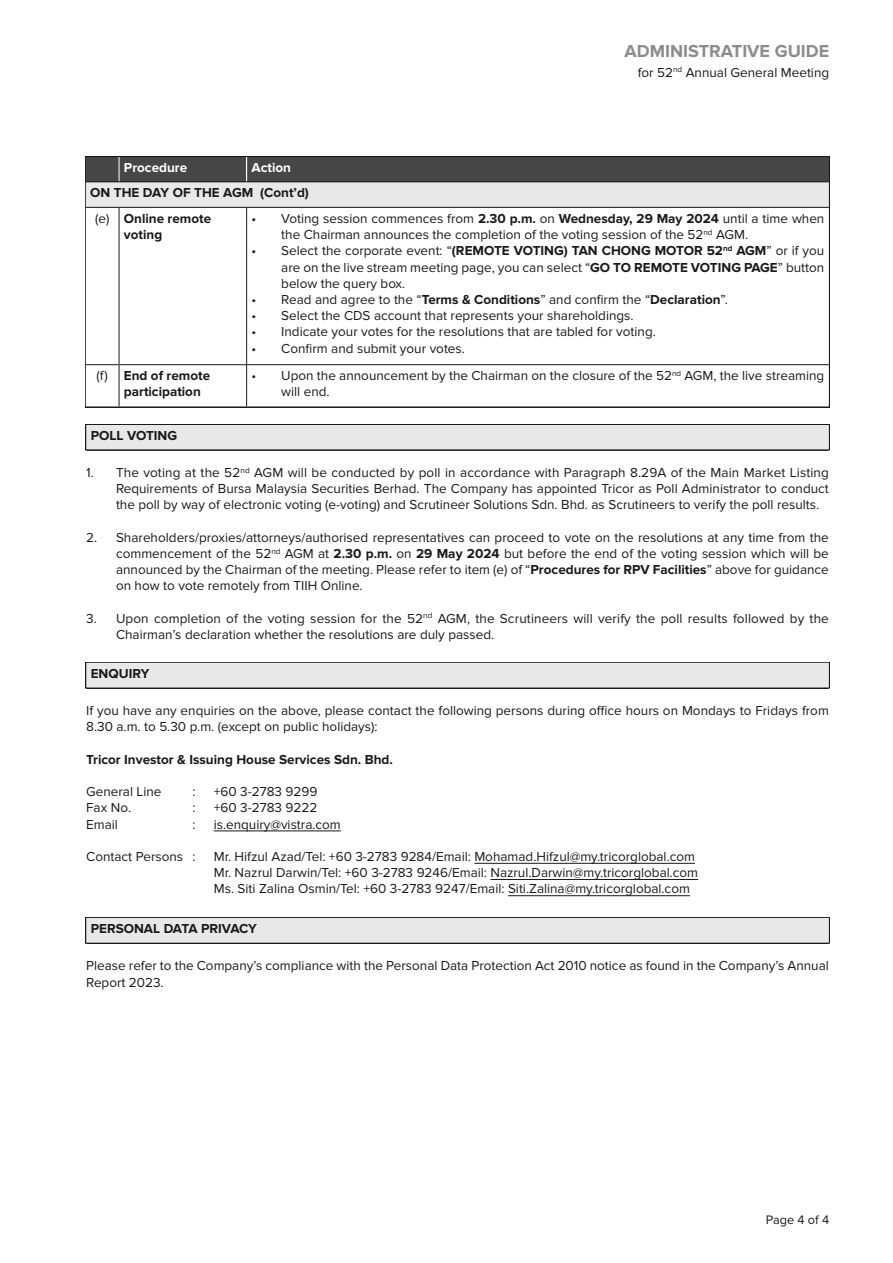
<style>
.page{position:relative;width:893px;height:1263px;background:#fff}
.page>*{position:absolute;margin:0;border:0;box-sizing:border-box;transform-origin:0 0}
.t1{font:700 18px "Proxima Nova";color:#8c8c8c}
.t2{font:13.5px/16.2px "Proxima Nova";color:#191919}
.t3{font:700 13.5px/25.5px "Proxima Nova";color:#191919}
.t4{font:700 13.5px "Proxima Nova";color:#fff}
.t5{font:12.75px "Proxima Nova";color:#191919}
.s1{font-weight:400}
.s2{font-weight:700}
</style>
<div class="page">
<div style="left:85px;top:424px;width:745px;height:26px;background:#e8e8e8"></div>
<div style="left:85px;top:662px;width:745px;height:26px;background:#e8e8e8"></div>
<hr style="left:214px;top:831px;width:127px;height:1px;background:#191919">
<hr style="left:474px;top:863px;width:221px;height:1px;background:#191919">
<hr style="left:490px;top:879px;width:208px;height:1px;background:#191919">
<hr style="left:508px;top:895px;width:182px;height:1px;background:#191919">
<div style="left:85px;top:917px;width:745px;height:26px;background:#e8e8e8"></div>
<div style="left:85px;top:424px;width:745px;height:26px;border:2px solid #191919"></div>
<div style="left:85px;top:662px;width:745px;height:26px;border:2px solid #191919"></div>
<div style="left:85px;top:917px;width:745px;height:26px;border:2px solid #191919"></div>
<div style="left:85px;top:943px;width:745px;height:64px;border:1px solid #fff"></div>
<div style="left:85px;top:156px;width:34px;height:26px;background:#474747"></div>
<div style="left:119px;top:156px;width:127px;height:26px;background:#474747"></div>
<div style="left:247px;top:156px;width:583px;height:26px;background:#474747"></div>
<div style="left:85px;top:182px;width:744px;height:25px;background:#e8e8e8"></div>
<div style="left:85px;top:156px;width:745px;height:251px;border:2px solid #191919"></div>
<svg style="left:119px;top:157px;width:1px;height:24px"></svg>
<hr style="left:119px;top:208px;width:1px;height:198px;background:#191919">
<hr style="left:246px;top:208px;width:1px;height:198px;background:#191919">
<hr style="left:86px;top:181px;width:743px;height:1px;background:#191919">
<hr style="left:86px;top:207px;width:743px;height:1px;background:#191919">
<hr style="left:86px;top:364px;width:33px;height:1px;background:#191919">
<hr style="left:119px;top:364px;width:127px;height:1px;background:#191919">
<hr style="left:247px;top:364px;width:582px;height:1px;background:#191919">
<h1 class="t1" style="left:624px;top:45px;width:206px">ADMINISTRATIVE GUIDE</h1>
<p class="t2" style="left:638px;top:65px;width:193px">for 52<sup>nd</sup> Annual General Meeting</p>
<p class="t4" style="left:124px;top:163px;width:65px">Procedure</p>
<p class="t4" style="left:251px;top:163px;width:41px">Action</p>
<p class="t3" style="left:95px;top:181px;width:215px;text-indent:-5px">ON THE DAY OF THE AGM (Cont’d) <span class="s1">(e)</span> Online remote</p>
<p class="t3" style="left:124px;top:223px;width:40px">voting</p>
<p class="t2" style="left:281px;top:212px;width:545px;text-indent:-30px">• Voting session commences from <span class="s2">2.30 p.m.</span> on <span class="s2">Wednesday, 29 May 2024</span> until a time when the Chairman announces the completion of the voting session of the 52<sup>nd</sup> AGM.</p>
<p class="t2" style="left:281px;top:244px;width:545px;text-align:justify;text-indent:-30px">• Select the corporate event: “<span class="s2">(REMOTE VOTING) TAN CHONG MOTOR 52</span><sup>nd</sup> <span class="s2">AGM</span>” or if you are on the live stream meeting page, you can select “<span class="s2">GO TO REMOTE VOTING PAGE</span>” button below the query box.</p>
<p class="t2" style="left:251px;top:293px;width:478px">• Read and agree to the “<span class="s2">Terms &amp; Conditions</span>” and confirm the “<span class="s2">Declaration</span>”.</p>
<p class="t2" style="left:251px;top:309px;width:384px">• Select the CDS account that represents your shareholdings.</p>
<p class="t2" style="left:251px;top:325px;width:406px">• Indicate your votes for the resolutions that are tabled for voting.</p>
<p class="t2" style="left:251px;top:341px;width:215px">• Confirm and submit your votes.</p>
<p class="t3" style="left:124px;top:369px;width:88px;line-height:16.2px;text-indent:-27px"><span class="s1">(f)</span> End of remote participation</p>
<p class="t2" style="left:281px;top:369px;width:545px;text-indent:-30px">• Upon the announcement by the Chairman on the closure of the 52<sup>nd</sup> AGM, the live streaming will end.</p>
<p class="t3" style="left:91px;top:424px;width:88px">POLL VOTING</p>
<p class="t2" style="left:116px;top:466px;width:714px;text-align:justify;text-indent:-30px">1. The voting at the 52<sup>nd</sup> AGM will be conducted by poll in accordance with Paragraph 8.29A of the Main Market Listing Requirements of Bursa Malaysia Securities Berhad. The Company has appointed Tricor as Poll Administrator to conduct the poll by way of electronic voting (e-voting) and Scrutineer Solutions Sdn. Bhd. as Scrutineers to verify the poll results.</p>
<p class="t2" style="left:116px;top:530px;width:714px;text-align:justify;text-indent:-30px">2. Shareholders/proxies/attorneys/authorised representatives can proceed to vote on the resolutions at any time from the commencement of the 52<sup>nd</sup> AGM at <span class="s2">2.30 p.m.</span> on <span class="s2">29 May 2024</span> but before the end of the voting session which will be announced by the Chairman of the meeting. Please refer to item (e) of “<span class="s2">Procedures for RPV Facilities</span>” above for guidance on how to vote remotely from TIIH Online.</p>
<p class="t2" style="left:116px;top:611px;width:714px;text-indent:-30px">3. Upon completion of the voting session for the 52<sup>nd</sup> AGM, the Scrutineers will verify the poll results followed by the<br>Chairman’s declaration whether the resolutions are duly passed.</p>
<p class="t3" style="left:91px;top:662px;width:60px">ENQUIRY</p>
<p class="t2" style="left:86px;top:704px;width:744px">If you have any enquiries on the above, please contact the following persons during office hours on Mondays to Fridays from<br>8.30 a.m. to 5.30 p.m. (except on public holidays):</p>
<p class="t3" style="left:86px;top:748px;width:308px">Tricor Investor &amp; Issuing House Services Sdn. Bhd.</p>
<p class="t2" style="left:86px;top:785px;width:77px">General Line</p>
<p class="t2" style="left:193px;top:785px;width:5px">:</p>
<p class="t2" style="left:214px;top:785px;width:105px">+60 3-2783 9299</p>
<p class="t2" style="left:86px;top:801px;width:46px">Fax No.</p>
<p class="t2" style="left:193px;top:801px;width:5px">:</p>
<p class="t2" style="left:214px;top:801px;width:105px">+60 3-2783 9222</p>
<p class="t2" style="left:86px;top:817px;width:33px">Email</p>
<p class="t2" style="left:193px;top:817px;width:5px">:</p>
<p class="t2" style="left:214px;top:817px;width:128px">is.enquiry@vistra.com</p>
<p class="t2" style="left:86px;top:850px;width:111px">Contact Persons :</p>
<p class="t2" style="left:214px;top:850px;width:486px">Mr. Hifzul Azad/Tel: +60 3-2783 9284/Email: Mohamad.Hifzul@my.tricorglobal.com<br>Mr. Nazrul Darwin/Tel: +60 3-2783 9246/Email: Nazrul.Darwin@my.tricorglobal.com<br>Ms. Siti Zalina Osmin/Tel: +60 3-2783 9247/Email: Siti.Zalina@my.tricorglobal.com</p>
<p class="t3" style="left:91px;top:917px;width:168px">PERSONAL DATA PRIVACY</p>
<p class="t2" style="left:86px;top:959px;width:744px">Please refer to the Company’s compliance with the Personal Data Protection Act 2010 notice as found in the Company’s Annual<br>Report 2023.</p>
<p class="t5" style="left:766px;top:1215px;width:65px">Page 4 of 4</p>
</div>
